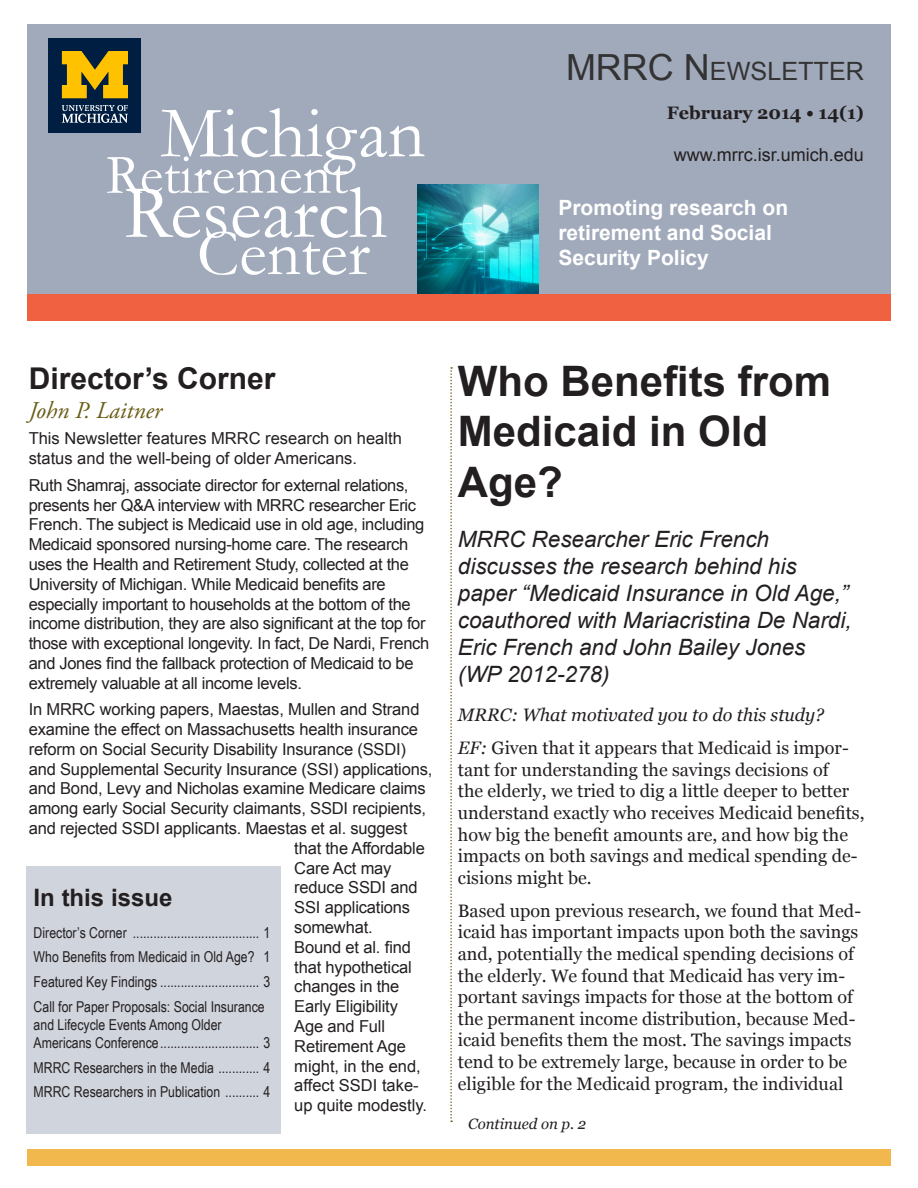
<style>
.page{position:relative;width:918px;height:1188px;background:#fff}
.page>*{position:absolute;margin:0;border:0;box-sizing:border-box;transform-origin:0 0}
.t1{font:76.35px "Garamond";color:#fff}
.t2{font:73.8px "Garamond";color:#fff}
.t3{font:66.45px "Garamond";color:#fff}
.t4{font:56.55px "Garamond";color:#fff}
.t5{font:700 42px/50.4px "Arial";color:#231f20}
.t6{font:700 30px "Arial";color:#231f20}
.t7{font:25.2px "Arial";color:#333}
.t8{font:italic 24px "Adobe Garamond Pro";color:#695c14}
.t9{font:700 24px "Arial";color:#231f20}
.t10{font:italic 22.5px/27px "Arial";color:#231f20}
.t11{font:700 21px/25.2px "Arial";color:#fff}
.t12{font:18px/21.6px "Georgia";color:#231f20}
.t13{font:italic 18px/33px "Georgia";color:#231f20}
.t14{font:18px "Arial";color:#231f20}
.t15{font:700 18px "Georgia";color:#231f20}
.t16{font:16.5px/19.8px "Arial";letter-spacing:-.01em;color:#231f20}
.t17{font:15px/24.8px "Arial Narrow";color:#231f20}
.t18{font:italic 15px "Georgia";color:#231f20}
.s1{font-size:36px}
.s2{color:#fff}
.s3{font-style:normal}
</style>
<div class="page">
<div style="left:26px;top:867px;width:255px;height:267px;background:#d0d4dd"></div>
<svg style="left:450px;top:367px;width:2px;height:755px"></svg>
<div style="left:27px;top:1149px;width:864px;height:16px;background:#f1b84e"></div>
<div style="left:27px;top:294px;width:864px;height:27px;background:#f06142"></div>
<div style="left:27px;top:24px;width:864px;height:270px;background:#a1aabb"></div>
<div style="left:49px;top:38px;width:92px;height:95px;background:#001e41"></div>
<svg style="left:62px;top:51px;width:66px;height:47px"></svg>
<svg style="left:62px;top:105px;width:66px;height:18px"></svg>
<img style="left:417px;top:184px;width:121px;height:110px">
<h2 class="t2" style="left:160px;top:83px;width:266px">Michigan</h2>
<h1 class="t1" style="left:124px;top:161px;width:265px">Research</h1>
<h3 class="t4" style="left:106px;top:137px;width:244px">Retirement</h3>
<h3 class="t3" style="left:197px;top:209px;width:174px">Center</h3>
<h3 class="t7" style="left:566px;top:55px;width:297px"><span class="s1">MRRC N</span>EWSLETTER</h3>
<p class="t15" style="left:667px;top:101px;width:199px">February 2014 • 14(1)</p>
<p class="t14" style="left:674px;top:142px;width:192px">www.mrrc.isr.umich.edu</p>
<p class="t11" style="left:558px;top:196px;width:231px">Promoting research on retirement and Social<br>Security Policy</p>
<p class="t6" style="left:29px;top:359px;width:248px">Director’s Corner</p>
<p class="t8" style="left:29px;top:396px;width:139px">John P. Laitner<span class="s2">.</span></p>
<p class="t16" style="left:29px;top:429px;width:375px">This Newsletter features MRRC research on health status and the well-being of older Americans.</p>
<p class="t16" style="left:29px;top:475px;width:402px">Ruth Shamraj, associate director for external relations, presents her Q&amp;A interview with MRRC researcher Eric French. The subject is Medicaid use in old age, including Medicaid sponsored nursing-home care. The research uses the Health and Retirement Study, collected at the University of Michigan. While Medicaid benefits are especially important to households at the bottom of the income distribution, they are also significant at the top for those with exceptional longevity. In fact, De Nardi, French and Jones find the fallback protection of Medicaid to be extremely valuable at all income levels.</p>
<p class="t16" style="left:29px;top:700px;width:392px">In MRRC working papers, Maestas, Mullen and Strand</p>
<p class="t16" style="left:29px;top:720px;width:391px">examine the effect on Massachusetts health insurance</p>
<p class="t16" style="left:29px;top:739px;width:379px">reform on Social Security Disability Insurance (SSDI)</p>
<p class="t16" style="left:29px;top:759px;width:405px">and Supplemental Security Insurance (SSI) applications,</p>
<p class="t16" style="left:29px;top:779px;width:399px">and Bond, Levy and Nicholas examine Medicare claims</p>
<p class="t16" style="left:29px;top:799px;width:399px">among early Social Security claimants, SSDI recipients,</p>
<p class="t16" style="left:29px;top:819px;width:380px">and rejected SSDI applicants. Maestas et al. suggest</p>
<p class="t16" style="left:294px;top:838px;width:132px">that the Affordable</p>
<p class="t16" style="left:294px;top:858px;width:99px">Care Act may</p>
<p class="t16" style="left:294px;top:878px;width:125px">reduce SSDI and</p>
<p class="t16" style="left:294px;top:898px;width:117px">SSI applications</p>
<p class="t16" style="left:294px;top:918px;width:80px">somewhat.</p>
<p class="t16" style="left:294px;top:937px;width:118px">Bound et al. find</p>
<p class="t16" style="left:294px;top:957px;width:119px">that hypothetical</p>
<p class="t16" style="left:294px;top:977px;width:107px">changes in the</p>
<p class="t16" style="left:294px;top:997px;width:105px">Early Eligibility</p>
<p class="t16" style="left:294px;top:1017px;width:92px">Age and Full</p>
<p class="t16" style="left:294px;top:1036px;width:113px">Retirement Age</p>
<p class="t16" style="left:294px;top:1056px;width:128px">might, in the end,</p>
<p class="t16" style="left:294px;top:1076px;width:126px">affect SSDI take-</p>
<p class="t16" style="left:294px;top:1096px;width:134px">up quite modestly.</p>
<h3 class="t9" style="left:34px;top:882px;width:140px">In this issue</h3>
<p class="t17" style="left:34px;top:919px;width:238px;text-align:justify">Director’s Corner ..................................... 1<br>Who Benefits from Medicaid in Old Age? 1<br>Featured Key Findings ............................. 3<br>Call for Paper Proposals: Social Insurance</p>
<p class="t17" style="left:34px;top:1015px;width:238px;line-height:18px">and Lifecycle Events Among Older<br>Americans Conference............................. 3</p>
<p class="t17" style="left:34px;top:1054px;width:238px">MRRC Researchers in the Media ............ 4<br>MRRC Researchers in Publication .......... 4</p>
<p class="t5" style="left:458px;top:357px;width:375px">Who Benefits from<br>Medicaid in Old<br>Age?</p>
<p class="t10" style="left:458px;top:526px;width:395px">MRRC Researcher Eric French discusses the research behind his paper “Medicaid Insurance in Old Age,” coauthored with Mariacristina De Nardi,<br>Eric French and John Bailey Jones (WP 2012-278)</p>
<p class="t13" style="left:458px;top:699px;width:392px">MRRC: What motivated you to do this study?<br>EF: <span class="s3">Given that it appears that Medicaid is impor-</span></p>
<p class="t12" style="left:458px;top:759px;width:408px">tant for understanding the savings decisions of<br>the elderly, we tried to dig a little deeper to better understand exactly who receives Medicaid benefits, how big the benefit amounts are, and how big the impacts on both savings and medical spending de&shy;cisions might be.</p>
<p class="t12" style="left:458px;top:900px;width:405px">Based upon previous research, we found that Med&shy;icaid has important impacts upon both the savings and, potentially the medical spending decisions of the elderly. We found that Medicaid has very im&shy;portant savings impacts for those at the bottom of the permanent income distribution, because Med&shy;icaid benefits them the most. The savings impacts tend to be extremely large, because in order to be eligible for the Medicaid program, the individual</p>
<p class="t18" style="left:468px;top:1114px;width:120px">Continued on p. 2</p>
</div>
